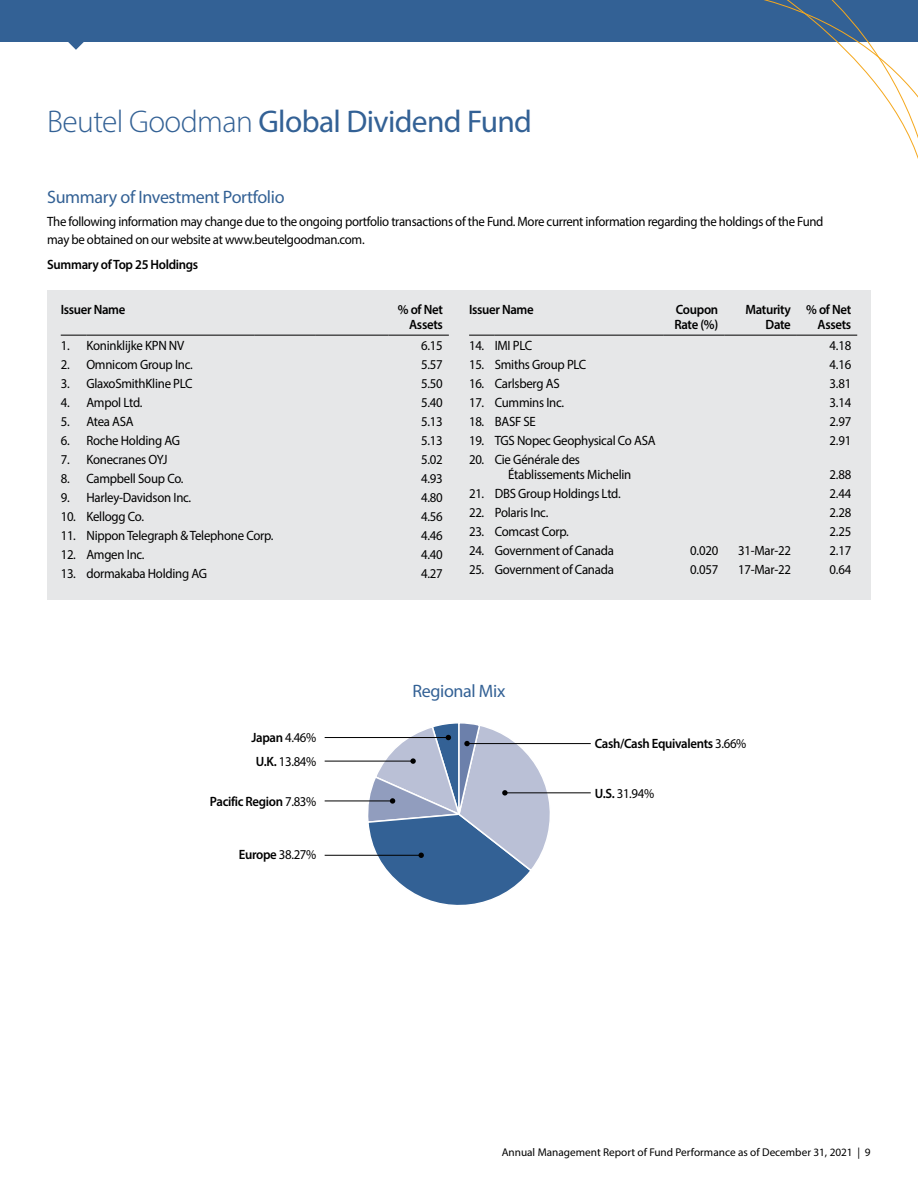
<style>
.page{position:relative;width:918px;height:1188px;background:#fff}
.page>*{position:absolute;margin:0;border:0;box-sizing:border-box;transform-origin:0 0}
.t1{font:31.5px "Myriad Pro";letter-spacing:-.02em;color:#336195}
.Subheads{font:18px "Myriad Pro";letter-spacing:-.02em;color:#336195}
.Body_Copy{font:13.5px/18px "Myriad Pro";letter-spacing:-.02em;color:#000;scale:.95 1}
.Body_Copy-2{font:600 13.5px/15px "Myriad Pro";letter-spacing:-.025em;color:#000;text-align:right;scale:.95 1}
.Smaller_Secondary_Subheads{font:600 13.5px "Myriad Pro";letter-spacing:-.025em;color:#000;scale:.95 1}
.t2{font:11.25px "Myriad Pro";color:#000}
.s1{font-weight:300}
.s2{font-weight:400}
.s3{font-weight:600}
</style>
<div class="page">
<div style="left:0;top:0;width:918px;height:41px;background:#336195"></div>
<svg style="left:731px;top:0;width:187px;height:159px"></svg>
<svg style="left:67px;top:41px;width:18px;height:9px"></svg>
<div style="left:47px;top:291px;width:824px;height:309px;background:#e6e7e8"></div>
<svg style="left:61px;top:335px;width:25px;height:1px"></svg>
<hr style="left:86px;top:335px;width:169px;height:1px;background:#000">
<hr style="left:255px;top:335px;width:61px;height:1px;background:#000">
<hr style="left:316px;top:335px;width:73px;height:1px;background:#000">
<hr style="left:389px;top:335px;width:60px;height:1px;background:#000">
<svg style="left:469px;top:335px;width:26px;height:1px"></svg>
<hr style="left:495px;top:335px;width:168px;height:1px;background:#000">
<hr style="left:663px;top:335px;width:61px;height:1px;background:#000">
<hr style="left:724px;top:335px;width:73px;height:1px;background:#000">
<hr style="left:797px;top:335px;width:60px;height:1px;background:#000">
<hr style="left:467px;top:743px;width:124px;height:1px;background:#000">
<hr style="left:325px;top:855px;width:96px;height:1px;background:#000">
<hr style="left:505px;top:793px;width:86px;height:1px;background:#000">
<hr style="left:325px;top:801px;width:68px;height:1px;background:#000">
<hr style="left:325px;top:761px;width:88px;height:1px;background:#000">
<hr style="left:325px;top:737px;width:123px;height:1px;background:#000">
<svg style="left:367px;top:723px;width:184px;height:182px"></svg>
<h1 class="t1" style="left:47px;top:102px;width:486px"><span class="s1">Beutel Goodman</span> Global Dividend Fund</h1>
<p class="Subheads" style="left:47px;top:185px;width:239px">Summary of Investment Portfolio</p>
<p class="Body_Copy" style="left:47px;top:212px;width:819px">The following information may change due to the ongoing portfolio transactions of the Fund. More current information regarding the holdings of the Fund may be obtained on our website at www.beutelgoodman.com.</p>
<p class="Smaller_Secondary_Subheads" style="left:47px;top:256px;width:160px">Summary of Top 25 Holdings</p>
<p class="Body_Copy-2" style="left:61px;top:302px;width:70px">Issuer Name</p>
<p class="Body_Copy-2" style="left:398px;top:302px;width:49px">% of Net<br>Assets</p>
<p class="Body_Copy" style="left:61px;top:336px;width:11px">1.</p>
<p class="Body_Copy" style="left:86px;top:336px;width:105px">Koninklijke KPN NV</p>
<p class="Body_Copy" style="left:421px;top:336px;width:24px">6.15</p>
<p class="Body_Copy" style="left:61px;top:355px;width:11px">2.</p>
<p class="Body_Copy" style="left:86px;top:355px;width:114px">Omnicom Group Inc.</p>
<p class="Body_Copy" style="left:421px;top:355px;width:24px">5.57</p>
<p class="Body_Copy" style="left:61px;top:374px;width:11px">3.</p>
<p class="Body_Copy" style="left:86px;top:374px;width:113px">GlaxoSmithKline PLC</p>
<p class="Body_Copy" style="left:421px;top:374px;width:24px">5.50</p>
<p class="Body_Copy" style="left:61px;top:393px;width:11px">4.</p>
<p class="Body_Copy" style="left:86px;top:393px;width:61px">Ampol Ltd.</p>
<p class="Body_Copy" style="left:421px;top:393px;width:24px">5.40</p>
<p class="Body_Copy" style="left:61px;top:412px;width:11px">5.</p>
<p class="Body_Copy" style="left:86px;top:412px;width:51px">Atea ASA</p>
<p class="Body_Copy" style="left:421px;top:412px;width:24px">5.13</p>
<p class="Body_Copy" style="left:61px;top:431px;width:11px">6.</p>
<p class="Body_Copy" style="left:86px;top:431px;width:100px">Roche Holding AG</p>
<p class="Body_Copy" style="left:421px;top:431px;width:24px">5.13</p>
<p class="Body_Copy" style="left:61px;top:450px;width:11px">7.</p>
<p class="Body_Copy" style="left:86px;top:450px;width:87px">Konecranes OYJ</p>
<p class="Body_Copy" style="left:421px;top:450px;width:24px">5.02</p>
<p class="Body_Copy" style="left:61px;top:469px;width:11px">8.</p>
<p class="Body_Copy" style="left:86px;top:469px;width:104px">Campbell Soup Co.</p>
<p class="Body_Copy" style="left:421px;top:469px;width:24px">4.93</p>
<p class="Body_Copy" style="left:61px;top:488px;width:11px">9.</p>
<p class="Body_Copy" style="left:86px;top:488px;width:112px">Harley-Davidson Inc.</p>
<p class="Body_Copy" style="left:421px;top:488px;width:24px">4.80</p>
<p class="Body_Copy" style="left:61px;top:507px;width:17px">10.</p>
<p class="Body_Copy" style="left:86px;top:507px;width:62px">Kellogg Co.</p>
<p class="Body_Copy" style="left:421px;top:507px;width:24px">4.56</p>
<p class="Body_Copy" style="left:61px;top:526px;width:17px">11.</p>
<p class="Body_Copy" style="left:86px;top:526px;width:199px">Nippon Telegraph &amp; Telephone Corp.</p>
<p class="Body_Copy" style="left:421px;top:526px;width:24px">4.46</p>
<p class="Body_Copy" style="left:61px;top:545px;width:17px">12.</p>
<p class="Body_Copy" style="left:86px;top:545px;width:63px">Amgen Inc.</p>
<p class="Body_Copy" style="left:421px;top:545px;width:24px">4.40</p>
<p class="Body_Copy" style="left:61px;top:564px;width:17px">13.</p>
<p class="Body_Copy" style="left:86px;top:564px;width:129px">dormakaba Holding AG</p>
<p class="Body_Copy" style="left:421px;top:564px;width:24px">4.27</p>
<p class="Body_Copy-2" style="left:469px;top:302px;width:70px">Issuer Name</p>
<p class="Body_Copy-2" style="left:674px;top:302px;width:48px;text-align:left">Coupon<br>Rate (%)</p>
<p class="Body_Copy-2" style="left:745px;top:302px;width:49px">Maturity<br>Date</p>
<p class="Body_Copy-2" style="left:806px;top:302px;width:49px">% of Net<br>Assets</p>
<p class="Body_Copy" style="left:469px;top:336px;width:17px">14.</p>
<p class="Body_Copy" style="left:495px;top:336px;width:41px">IMI PLC</p>
<p class="Body_Copy" style="left:830px;top:336px;width:24px">4.18</p>
<p class="Body_Copy" style="left:469px;top:355px;width:17px">15.</p>
<p class="Body_Copy" style="left:495px;top:355px;width:98px">Smiths Group PLC</p>
<p class="Body_Copy" style="left:830px;top:355px;width:24px">4.16</p>
<p class="Body_Copy" style="left:469px;top:374px;width:17px">16.</p>
<p class="Body_Copy" style="left:495px;top:374px;width:70px">Carlsberg AS</p>
<p class="Body_Copy" style="left:830px;top:374px;width:24px">3.81</p>
<p class="Body_Copy" style="left:469px;top:393px;width:17px">17.</p>
<p class="Body_Copy" style="left:495px;top:393px;width:75px">Cummins Inc.</p>
<p class="Body_Copy" style="left:830px;top:393px;width:24px">3.14</p>
<p class="Body_Copy" style="left:469px;top:412px;width:17px">18.</p>
<p class="Body_Copy" style="left:495px;top:412px;width:45px">BASF SE</p>
<p class="Body_Copy" style="left:830px;top:412px;width:24px">2.97</p>
<p class="Body_Copy" style="left:469px;top:431px;width:17px">19.</p>
<p class="Body_Copy" style="left:495px;top:431px;width:171px">TGS Nopec Geophysical Co ASA</p>
<p class="Body_Copy" style="left:830px;top:431px;width:24px">2.91</p>
<p class="Body_Copy" style="left:469px;top:450px;width:17px">20.</p>
<p class="Body_Copy" style="left:508px;top:452px;width:131px;line-height:15px;text-indent:-14px">Cie Générale des<br>Établissements Michelin</p>
<p class="Body_Copy" style="left:830px;top:465px;width:24px">2.88</p>
<p class="Body_Copy" style="left:469px;top:484px;width:17px">21.</p>
<p class="Body_Copy" style="left:495px;top:484px;width:134px">DBS Group Holdings Ltd.</p>
<p class="Body_Copy" style="left:830px;top:484px;width:24px">2.44</p>
<p class="Body_Copy" style="left:469px;top:503px;width:17px">22.</p>
<p class="Body_Copy" style="left:495px;top:503px;width:58px">Polaris Inc.</p>
<p class="Body_Copy" style="left:830px;top:503px;width:24px">2.28</p>
<p class="Body_Copy" style="left:469px;top:522px;width:17px">23.</p>
<p class="Body_Copy" style="left:495px;top:522px;width:80px">Comcast Corp.</p>
<p class="Body_Copy" style="left:830px;top:522px;width:24px">2.25</p>
<p class="Body_Copy" style="left:469px;top:541px;width:17px">24.</p>
<p class="Body_Copy" style="left:495px;top:541px;width:127px">Government of Canada</p>
<p class="Body_Copy" style="left:690px;top:541px;width:31px">0.020</p>
<p class="Body_Copy" style="left:738px;top:541px;width:57px">31-Mar-22</p>
<p class="Body_Copy" style="left:830px;top:541px;width:24px">2.17</p>
<p class="Body_Copy" style="left:469px;top:560px;width:17px">25.</p>
<p class="Body_Copy" style="left:495px;top:560px;width:127px">Government of Canada</p>
<p class="Body_Copy" style="left:690px;top:560px;width:31px">0.057</p>
<p class="Body_Copy" style="left:738px;top:560px;width:57px">17-Mar-22</p>
<p class="Body_Copy" style="left:830px;top:560px;width:24px">0.64</p>
<p class="Body_Copy-2" style="left:252px;top:730px;width:70px">Japan <span class="s2">4.46%</span></p>
<p class="Body_Copy" style="left:256px;top:752px;width:65px"><span class="s3">U.K.</span> 13.84%</p>
<p class="Body_Copy-2" style="left:210px;top:793px;width:114px">Pacific Region <span class="s2">7.83%</span></p>
<p class="Body_Copy-2" style="left:239px;top:847px;width:83px">Europe <span class="s2">38.27%</span></p>
<p class="Subheads" style="left:413px;top:680px;width:94px">Regional Mix</p>
<p class="Body_Copy-2" style="left:595px;top:735px;width:161px">Cash/Cash Equivalents <span class="s2">3.66%</span></p>
<p class="Body_Copy" style="left:595px;top:784px;width:64px"><span class="s3">U.S.</span> 31.94%</p>
<p class="t2" style="left:502px;top:1145px;width:371px">Annual Management Report of Fund Performance as of December 31, 2021 | 9</p>
</div>
